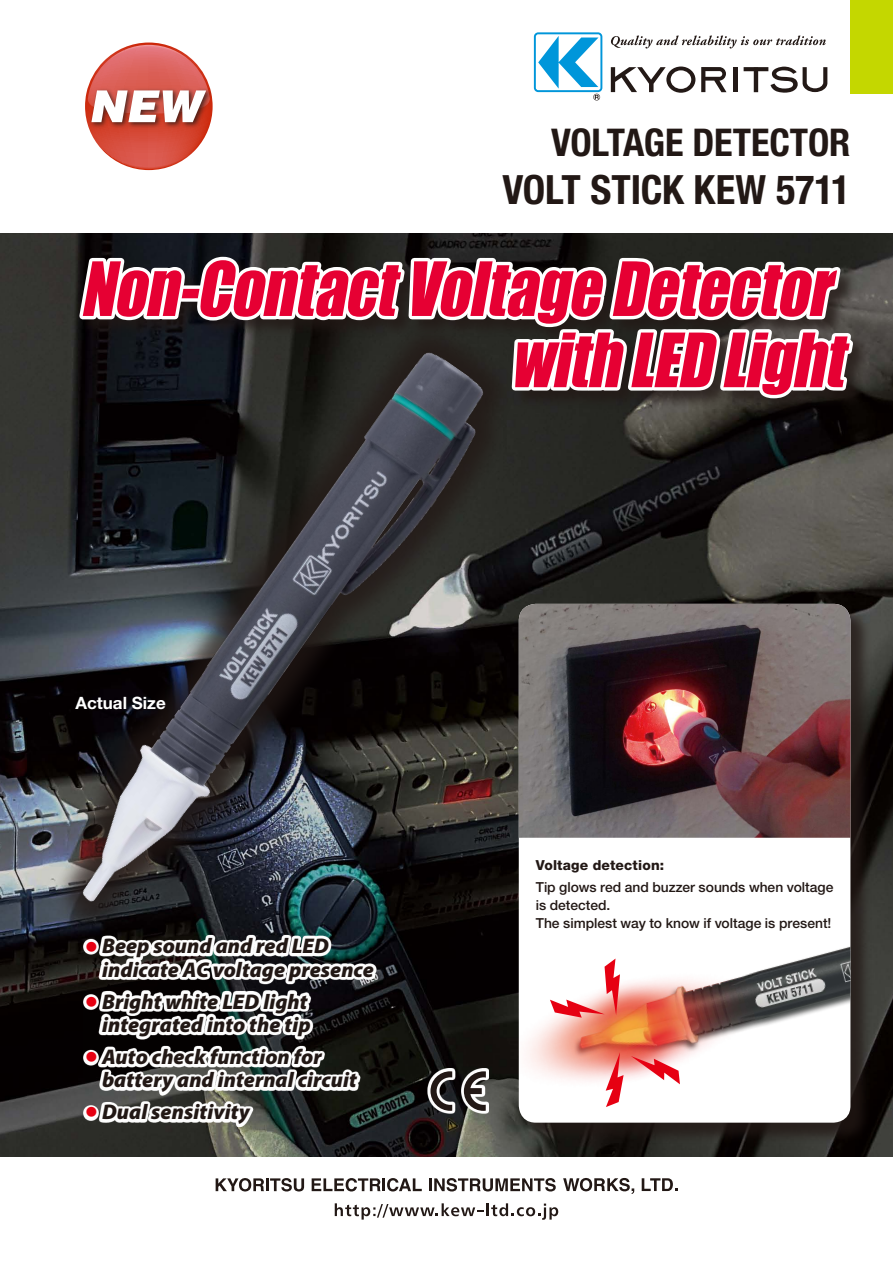
<style>
.page{position:relative;width:893px;height:1263px;background:#fff}
.page>*{position:absolute;margin:0;border:0;box-sizing:border-box;transform-origin:0 0}
.t1{font:italic 69.15px "Impact";color:#e60033;scale:.9 1}
.t2{font:700 condensed 40.35px "Helvetica Neue LT Std";letter-spacing:-.005em;color:#221815}
.t3{font:700 condensed 38.25px "Helvetica Neue LT Std";letter-spacing:-.005em;color:#221815}
.t4{font:italic 900 21.3px/23.4px "Myriad Pro";color:#221815}
.t5{font:700 16.95px "Helvetica Neue LT Std";color:#fff}
.t6{font:500 13.8px/18.1px "Helvetica Neue LT Std";color:#221815}
.t7{font:800 13.8px "Helvetica Neue LT Std";letter-spacing:.01em;color:#221815}
.s1{color:#e60012}
</style>
<div class="page">
<img style="left:0;top:234px;width:893px;height:923px">
<svg style="left:8px;top:300px;width:543px;height:678px;background:#2f3032"></svg>
<img style="left:38px;top:328px;width:483px;height:622px">
<svg style="left:335px;top:1203px;width:223px;height:17px"></svg>
<svg style="left:563px;top:1178px;width:71px;height:16px"></svg>
<svg style="left:642px;top:1178px;width:35px;height:13px"></svg>
<svg style="left:429px;top:1178px;width:127px;height:13px"></svg>
<svg style="left:216px;top:1178px;width:88px;height:13px"></svg>
<svg style="left:312px;top:1178px;width:110px;height:13px"></svg>
<svg style="left:533px;top:32px;width:295px;height:69px"></svg>
<svg style="left:85px;top:43px;width:128px;height:127px"></svg>
<div style="left:850px;top:0;width:43px;height:94px;background:#c4d700"></div>
<svg style="left:427px;top:1068px;width:62px;height:46px"></svg>
<svg style="left:464px;top:1071px;width:22px;height:40px"></svg>
<svg style="left:430px;top:1071px;width:22px;height:40px"></svg>
<div style="left:521px;top:606px;width:351px;height:538px;background:#221815;opacity:.75"></div>
<img style="left:519px;top:838px;width:331px;height:285px">
<img style="left:519px;top:604px;width:331px;height:234px">
<svg style="left:550px;top:958px;width:70px;height:60px"></svg>
<svg style="left:606px;top:1052px;width:18px;height:55px"></svg>
<svg style="left:631px;top:1056px;width:49px;height:28px"></svg>
<svg style="left:75px;top:240px;width:783px;height:220px"></svg>
<svg style="left:83px;top:935px;width:294px;height:192px"></svg>
<svg style="left:98px;top:1008px;width:17px;height:1px"></svg>
<h3 class="t3" style="left:551px;top:119px;width:301px">VOLTAGE DETECTOR</h3>
<h2 class="t2" style="left:502px;top:165px;width:349px">VOLT STICK KEW 5711</h2>
<h1 class="t1" style="left:80px;top:235px;width:854px">Non-ContactVoltageDetector</h1>
<p class="t5" style="left:75px;top:693px;width:92px">Actual Size</p>
<p class="t4" style="left:102px;top:935px;width:273px;text-indent:-17px"><span class="s1">●</span> Beep sound and red LED indicate AC voltage presence</p>
<p class="t4" style="left:85px;top:990px;width:227px;text-align:right"><span class="s1">●</span> Bright white LED light integrated into the tip</p>
<p class="t4" style="left:102px;top:1045px;width:256px;text-indent:-17px"><span class="s1">●</span> Auto check function for battery and internal circuit</p>
<p class="t4" style="left:85px;top:1100px;width:166px"><span class="s1">●</span> Dual sensitivity</p>
<h1 class="t1" style="left:510px;top:306px;width:391px">withLEDLight</h1>
<p class="t7" style="left:536px;top:857px;width:130px">Voltage detection:</p>
<p class="t6" style="left:536px;top:878px;width:299px">Tip glows red and buzzer sounds when voltage is detected.<br>The simplest way to know if voltage is present!</p>
</div>
